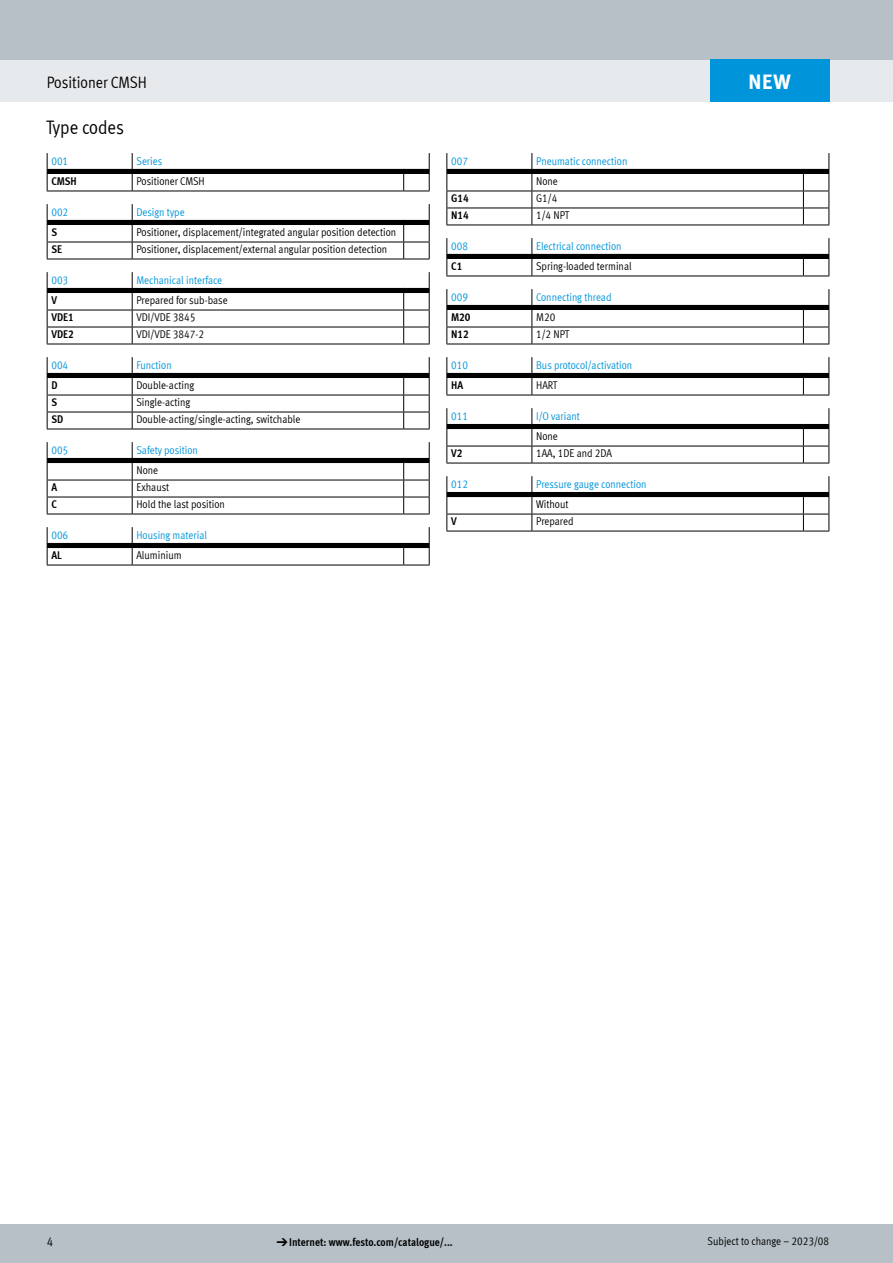
<style>
.page{position:relative;width:893px;height:1263px;background:#fff}
.page>*{position:absolute;margin:0;border:0;box-sizing:border-box;transform-origin:0 0}
.t1{font:700 21px "Meta Plus LF";color:#fff}
.FES_title_section{font:19.5px "Meta Cond LF";color:#000}
.FES_title_family{font:16.5px "Meta Cond LF";color:#000}
.t2{font:12.75px "Meta Cond LF";color:#000}
.t3{font:11.25px "Meta Cond LF";color:#000}
.t4{font:11.25px/20.5px "Meta Cond LF";color:#0095db}
.t5{font:700 11.25px "Meta Cond LF";color:#000}
.s1{color:#000}
.s2{font-family:"Meto Pict 182";font-weight:400}
</style>
<div class="page">
<div style="left:0;top:1225px;width:893px;height:38px;background:#b6c0c6"></div>
<div style="left:0;top:60px;width:893px;height:42px;background:#e7eaec"></div>
<div style="left:0;top:0;width:893px;height:60px;background:#b6c0c6"></div>
<svg style="left:47px;top:153px;width:383px;height:39px"></svg>
<svg style="left:47px;top:204px;width:383px;height:56px"></svg>
<svg style="left:47px;top:272px;width:383px;height:73px"></svg>
<svg style="left:47px;top:357px;width:383px;height:73px"></svg>
<svg style="left:47px;top:442px;width:383px;height:73px"></svg>
<svg style="left:47px;top:527px;width:383px;height:39px"></svg>
<svg style="left:446px;top:153px;width:383px;height:73px"></svg>
<svg style="left:446px;top:238px;width:383px;height:39px"></svg>
<svg style="left:446px;top:289px;width:383px;height:56px"></svg>
<svg style="left:446px;top:357px;width:383px;height:39px"></svg>
<svg style="left:446px;top:408px;width:383px;height:56px"></svg>
<svg style="left:446px;top:476px;width:383px;height:56px"></svg>
<div style="left:710px;top:60px;width:119px;height:42px;background:#0095db"></div>
<p class="FES_title_family" style="left:47px;top:72px;width:102px">Positioner CMSH</p>
<p class="FES_title_section" style="left:46px;top:116px;width:79px">Type codes</p>
<p class="t4" style="left:51px;top:150px;width:18px">001</p>
<p class="t4" style="left:136px;top:150px;width:27px">Series</p>
<p class="t5" style="left:51px;top:174px;width:27px">CMSH</p>
<p class="t3" style="left:136px;top:174px;width:70px">Positioner CMSH</p>
<p class="t4" style="left:51px;top:201px;width:18px">002</p>
<p class="t4" style="left:136px;top:201px;width:50px">Design type</p>
<p class="t5" style="left:51px;top:225px;width:7px">S</p>
<p class="t3" style="left:136px;top:225px;width:261px">Positioner, displacement/integrated angular position detection</p>
<p class="t5" style="left:51px;top:242px;width:12px">SE</p>
<p class="t3" style="left:136px;top:242px;width:252px">Positioner, displacement/external angular position detection</p>
<p class="t4" style="left:51px;top:269px;width:18px">003</p>
<p class="t4" style="left:136px;top:269px;width:87px">Mechanical interface</p>
<p class="t5" style="left:51px;top:293px;width:7px">V</p>
<p class="t3" style="left:136px;top:293px;width:93px">Prepared for sub-base</p>
<p class="t5" style="left:51px;top:310px;width:24px">VDE1</p>
<p class="t3" style="left:136px;top:310px;width:60px">VDI/VDE 3845</p>
<p class="t5" style="left:51px;top:327px;width:24px">VDE2</p>
<p class="t3" style="left:136px;top:327px;width:69px">VDI/VDE 3847-2</p>
<p class="t4" style="left:51px;top:354px;width:18px">004</p>
<p class="t4" style="left:136px;top:354px;width:37px">Function</p>
<p class="t5" style="left:51px;top:378px;width:8px">D</p>
<p class="t3" style="left:136px;top:378px;width:59px">Double-acting</p>
<p class="t5" style="left:51px;top:395px;width:7px">S</p>
<p class="t3" style="left:136px;top:395px;width:55px">Single-acting</p>
<p class="t5" style="left:51px;top:412px;width:13px">SD</p>
<p class="t3" style="left:136px;top:412px;width:165px">Double-acting/single-acting, switchable</p>
<p class="t4" style="left:51px;top:439px;width:18px">005</p>
<p class="t4" style="left:136px;top:439px;width:63px">Safety position<br><span class="s1">None</span></p>
<p class="t5" style="left:51px;top:480px;width:7px">A</p>
<p class="t3" style="left:136px;top:480px;width:34px">Exhaust</p>
<p class="t5" style="left:51px;top:497px;width:7px">C</p>
<p class="t3" style="left:136px;top:497px;width:90px">Hold the last position</p>
<p class="t4" style="left:51px;top:524px;width:18px">006</p>
<p class="t4" style="left:136px;top:524px;width:72px">Housing material</p>
<p class="t5" style="left:51px;top:548px;width:12px">AL</p>
<p class="t3" style="left:136px;top:548px;width:47px">Aluminium</p>
<p class="t4" style="left:451px;top:150px;width:18px">007</p>
<p class="t4" style="left:536px;top:150px;width:93px">Pneumatic connection<br><span class="s1">None</span></p>
<p class="t5" style="left:451px;top:191px;width:19px">G14</p>
<p class="t3" style="left:536px;top:191px;width:23px">G1/4</p>
<p class="t5" style="left:451px;top:208px;width:19px">N14</p>
<p class="t3" style="left:536px;top:208px;width:35px">1/4 NPT</p>
<p class="t4" style="left:451px;top:235px;width:18px">008</p>
<p class="t4" style="left:536px;top:235px;width:87px">Electrical connection</p>
<p class="t5" style="left:451px;top:259px;width:13px">C1</p>
<p class="t3" style="left:536px;top:259px;width:97px">Spring-loaded terminal</p>
<p class="t4" style="left:451px;top:286px;width:18px">009</p>
<p class="t4" style="left:536px;top:286px;width:77px">Connecting thread</p>
<p class="t5" style="left:451px;top:310px;width:21px">M20</p>
<p class="t3" style="left:536px;top:310px;width:21px">M20</p>
<p class="t5" style="left:451px;top:327px;width:19px">N12</p>
<p class="t3" style="left:536px;top:327px;width:35px">1/2 NPT</p>
<p class="t4" style="left:451px;top:354px;width:18px">010</p>
<p class="t4" style="left:536px;top:354px;width:98px">Bus protocol/activation</p>
<p class="t5" style="left:451px;top:378px;width:13px">HA</p>
<p class="t3" style="left:536px;top:378px;width:23px">HART</p>
<p class="t4" style="left:451px;top:405px;width:18px">011</p>
<p class="t4" style="left:536px;top:405px;width:45px">I/O variant<br><span class="s1">None</span></p>
<p class="t5" style="left:451px;top:446px;width:13px">V2</p>
<p class="t3" style="left:536px;top:446px;width:77px">1AA, 1DE and 2DA</p>
<p class="t4" style="left:451px;top:473px;width:18px">012</p>
<p class="t4" style="left:536px;top:473px;width:112px">Pressure gauge connection<br><span class="s1">Without</span></p>
<p class="t5" style="left:451px;top:514px;width:7px">V</p>
<p class="t3" style="left:536px;top:514px;width:39px">Prepared</p>
<p class="t1" style="left:748px;top:68px;width:44px">NEW</p>
<p class="t2" style="left:47px;top:1234px;width:8px">4</p>
<p class="t5" style="left:276px;top:1235px;width:178px"><span class="s2">d</span>Internet: www.festo.com/catalogue/...</p>
<p class="t3" style="left:708px;top:1234px;width:123px">Subject to change – 2023/08</p>
</div>
